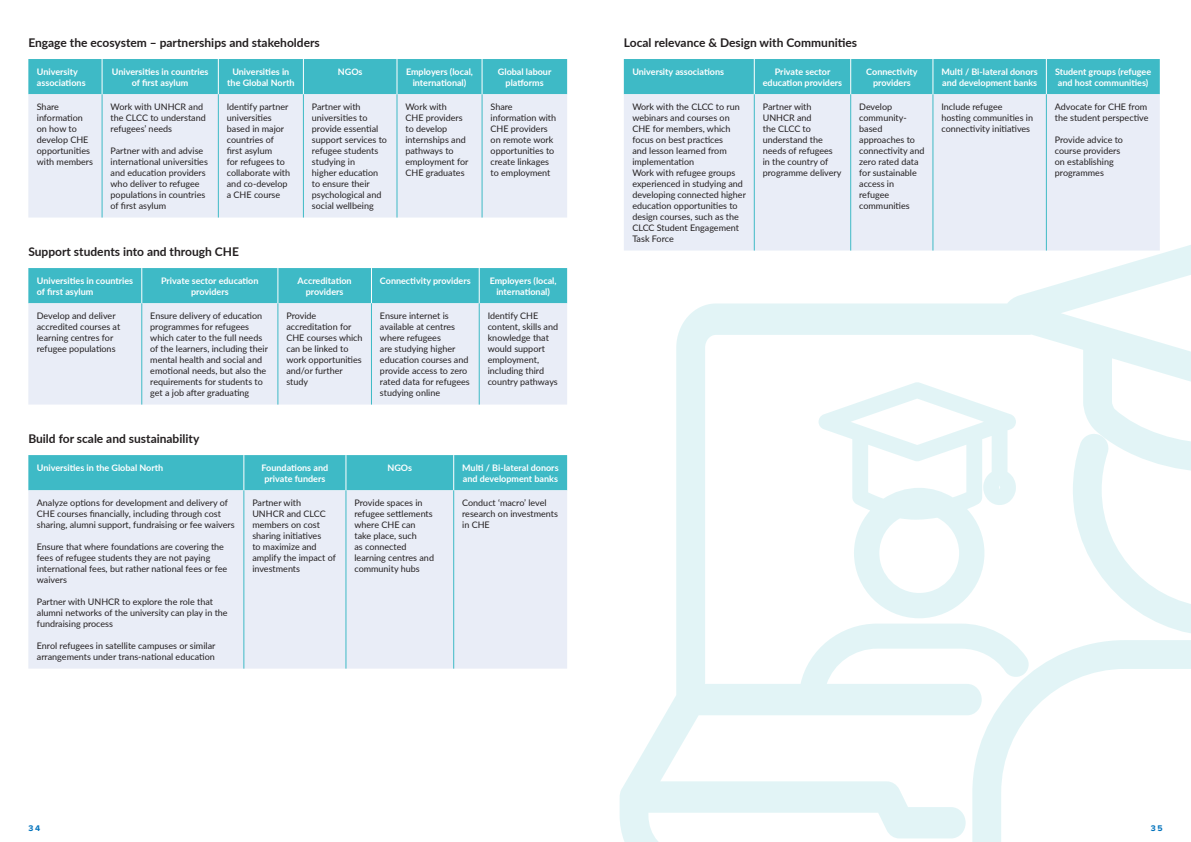
<style>
.page{position:relative;width:1191px;height:842px;background:#fff}
.page>*{position:absolute;margin:0;border:0;box-sizing:border-box;transform-origin:0 0}
.t1{font:700 12px "Lato";color:#231f20}
.t2{font:9px/11px "Lato";color:#231f20}
.t3{font:700 9px/11px "Lato";color:#fff;text-align:center}
.t4{font:700 8.5px "Proxima Nova";color:#0072bc}
</style>
<div class="page">
<div style="left:28px;top:59px;width:539px;height:35px;background:#3ebac6"></div>
<div style="left:28px;top:94px;width:539px;height:124px;background:#e9edf7"></div>
<hr style="left:102px;top:59px;width:1px;height:35px;background:#fff">
<hr style="left:218px;top:59px;width:1px;height:35px;background:#fff">
<hr style="left:303px;top:59px;width:1px;height:35px;background:#fff">
<hr style="left:397px;top:59px;width:1px;height:35px;background:#fff">
<hr style="left:482px;top:59px;width:1px;height:35px;background:#fff">
<hr style="left:102px;top:94px;width:1px;height:124px;background:#3ebac6">
<hr style="left:218px;top:94px;width:1px;height:124px;background:#3ebac6">
<hr style="left:303px;top:94px;width:1px;height:124px;background:#3ebac6">
<hr style="left:397px;top:94px;width:1px;height:124px;background:#3ebac6">
<hr style="left:482px;top:94px;width:1px;height:124px;background:#3ebac6">
<div style="left:28px;top:268px;width:539px;height:35px;background:#3ebac6"></div>
<div style="left:28px;top:303px;width:539px;height:102px;background:#e9edf7"></div>
<hr style="left:141px;top:268px;width:1px;height:35px;background:#fff">
<hr style="left:278px;top:268px;width:1px;height:35px;background:#fff">
<hr style="left:371px;top:268px;width:1px;height:35px;background:#fff">
<hr style="left:479px;top:268px;width:1px;height:35px;background:#fff">
<hr style="left:141px;top:303px;width:1px;height:102px;background:#3ebac6">
<hr style="left:278px;top:303px;width:1px;height:102px;background:#3ebac6">
<hr style="left:371px;top:303px;width:1px;height:102px;background:#3ebac6">
<hr style="left:479px;top:303px;width:1px;height:102px;background:#3ebac6">
<div style="left:28px;top:455px;width:539px;height:35px;background:#3ebac6"></div>
<div style="left:28px;top:490px;width:539px;height:179px;background:#e9edf7"></div>
<hr style="left:244px;top:455px;width:1px;height:35px;background:#fff">
<hr style="left:346px;top:455px;width:1px;height:35px;background:#fff">
<hr style="left:453px;top:455px;width:1px;height:35px;background:#fff">
<hr style="left:244px;top:490px;width:1px;height:179px;background:#3ebac6">
<hr style="left:346px;top:490px;width:1px;height:179px;background:#3ebac6">
<hr style="left:453px;top:490px;width:1px;height:179px;background:#3ebac6">
<div style="left:624px;top:59px;width:535px;height:35px;background:#3ebac6"></div>
<div style="left:624px;top:94px;width:535px;height:145px;background:#e9edf7"></div>
<hr style="left:754px;top:59px;width:1px;height:35px;background:#fff">
<hr style="left:850px;top:59px;width:1px;height:35px;background:#fff">
<hr style="left:932px;top:59px;width:1px;height:35px;background:#fff">
<hr style="left:1046px;top:59px;width:1px;height:35px;background:#fff">
<hr style="left:754px;top:94px;width:1px;height:157px;background:#3ebac6">
<hr style="left:850px;top:94px;width:1px;height:157px;background:#3ebac6">
<hr style="left:932px;top:94px;width:1px;height:157px;background:#3ebac6">
<hr style="left:1046px;top:94px;width:1px;height:157px;background:#3ebac6">
<svg style="left:619px;top:239px;width:572px;height:603px"></svg>
<svg style="left:818px;top:382px;width:198px;height:236px"></svg>
<h1 class="t1" style="left:28px;top:33px;width:293px">Engage the ecosystem – partnerships and stakeholders</h1>
<p class="t3" style="left:37px;top:66px;width:50px;text-align:left">University associations</p>
<p class="t3" style="left:112px;top:66px;width:98px">Universities in countries of first asylum</p>
<p class="t3" style="left:227px;top:66px;width:69px">Universities in the Global North</p>
<p class="t3" style="left:338px;top:66px;width:26px">NGOs</p>
<p class="t3" style="left:406px;top:66px;width:68px">Employers (local, international)</p>
<p class="t3" style="left:498px;top:66px;width:55px">Global labour platforms</p>
<p class="t2" style="left:37px;top:101px;width:58px">Share information on how to develop CHE opportunities with members</p>
<p class="t2" style="left:111px;top:101px;width:97px">Work with UNHCR and the CLCC to understand refugees’ needs</p>
<p class="t2" style="left:227px;top:101px;width:65px">Identify partner universities based in major countries of first asylum<br>for refugees to collaborate with and co-develop a CHE course</p>
<p class="t2" style="left:312px;top:101px;width:77px">Partner with universities to provide essential support services to refugee students studying in<br>higher education to ensure their psychological and social wellbeing</p>
<p class="t2" style="left:405px;top:101px;width:64px">Work with<br>CHE providers to develop internships and pathways to employment for<br>CHE graduates</p>
<p class="t2" style="left:490px;top:101px;width:67px">Share information with<br>CHE providers on remote work opportunities to create linkages to employment</p>
<h1 class="t1" style="left:28px;top:242px;width:212px">Support students into and through CHE</h1>
<p class="t3" style="left:37px;top:275px;width:98px;text-align:left">Universities in countries of first asylum</p>
<p class="t3" style="left:161px;top:275px;width:99px">Private sector education providers</p>
<p class="t3" style="left:298px;top:275px;width:56px">Accreditation providers</p>
<p class="t3" style="left:380px;top:275px;width:92px">Connectivity providers</p>
<p class="t3" style="left:489px;top:275px;width:68px">Employers (local, international)</p>
<p class="t2" style="left:37px;top:310px;width:85px">Develop and deliver accredited courses at learning centres for refugee populations</p>
<p class="t2" style="left:150px;top:310px;width:119px">Ensure delivery of education programmes for refugees which cater to the full needs of the learners, including their mental health and social and emotional needs, but also the requirements for students to get a job after graduating</p>
<p class="t2" style="left:286px;top:310px;width:78px">Provide accreditation for<br>CHE courses which can be linked to work opportunities and/or further study</p>
<p class="t2" style="left:380px;top:310px;width:91px">Ensure internet is available at centres where refugees<br>are studying higher education courses and provide access to zero rated data for refugees studying online</p>
<p class="t2" style="left:488px;top:310px;width:72px">Identify CHE content, skills and knowledge that would support employment, including third country pathways</p>
<h1 class="t1" style="left:28px;top:429px;width:172px">Build for scale and sustainability</h1>
<p class="t3" style="left:37px;top:462px;width:128px">Universities in the Global North</p>
<p class="t3" style="left:262px;top:462px;width:68px">Foundations and private funders</p>
<p class="t3" style="left:387px;top:462px;width:26px">NGOs</p>
<p class="t3" style="left:462px;top:462px;width:98px;text-align:left">Multi / Bi-lateral donors and development banks</p>
<p class="t2" style="left:37px;top:497px;width:199px">Analyze options for development and delivery of<br>CHE courses financially, including through cost sharing, alumni support, fundraising or fee waivers</p>
<p class="t2" style="left:37px;top:541px;width:192px">Ensure that where foundations are covering the fees of refugee students they are not paying international fees, but rather national fees or fee waivers</p>
<p class="t2" style="left:37px;top:596px;width:192px">Partner with UNHCR to explore the role that alumni networks of the university can play in the fundraising process</p>
<p class="t2" style="left:37px;top:640px;width:180px">Enrol refugees in satellite campuses or similar arrangements under trans-national education</p>
<p class="t2" style="left:111px;top:145px;width:99px">Partner with and advise international universities and education providers who deliver to refugee populations in countries of first asylum</p>
<p class="t2" style="left:252px;top:497px;width:85px">Partner with<br>UNHCR and CLCC members on cost sharing initiatives<br>to maximize and amplify the impact of investments</p>
<p class="t2" style="left:354px;top:497px;width:81px">Provide spaces in refugee settlements where CHE can take place, such<br>as connected learning centres and community hubs</p>
<p class="t2" style="left:462px;top:497px;width:97px">Conduct ‘macro’ level research on investments in CHE</p>
<h1 class="t1" style="left:624px;top:33px;width:235px">Local relevance &amp; Design with Communities</h1>
<p class="t3" style="left:632px;top:66px;width:93px">University associations</p>
<p class="t3" style="left:763px;top:66px;width:81px">Private sector education providers</p>
<p class="t3" style="left:866px;top:66px;width:53px">Connectivity providers</p>
<p class="t3" style="left:941px;top:66px;width:98px;text-align:left">Multi / Bi-lateral donors and development banks</p>
<p class="t3" style="left:1055px;top:66px;width:98px">Student groups (refugee and host communities)</p>
<p class="t2" style="left:632px;top:101px;width:115px">Work with the CLCC to run webinars and courses on<br>CHE for members, which focus on best practices<br>and lesson learned from implementation<br>Work with refugee groups experienced in studying and developing connected higher education opportunities to design courses, such as the<br>CLCC Student Engagement<br>Task Force</p>
<p class="t2" style="left:763px;top:101px;width:80px">Partner with<br>UNHCR and<br>the CLCC to understand the needs of refugees in the country of programme delivery</p>
<p class="t2" style="left:859px;top:101px;width:67px">Develop community&shy;based approaches to connectivity and zero rated data for sustainable access in refugee communities</p>
<p class="t2" style="left:941px;top:101px;width:93px">Include refugee hosting communities in connectivity initiatives</p>
<p class="t2" style="left:1054px;top:101px;width:95px">Advocate for CHE from the student perspective</p>
<p class="t2" style="left:1054px;top:134px;width:70px">Provide advice to course providers on establishing programmes</p>
<p class="t4" style="left:28px;top:823px;width:13px">34</p>
<p class="t4" style="left:1150px;top:823px;width:13px">35</p>
</div>
